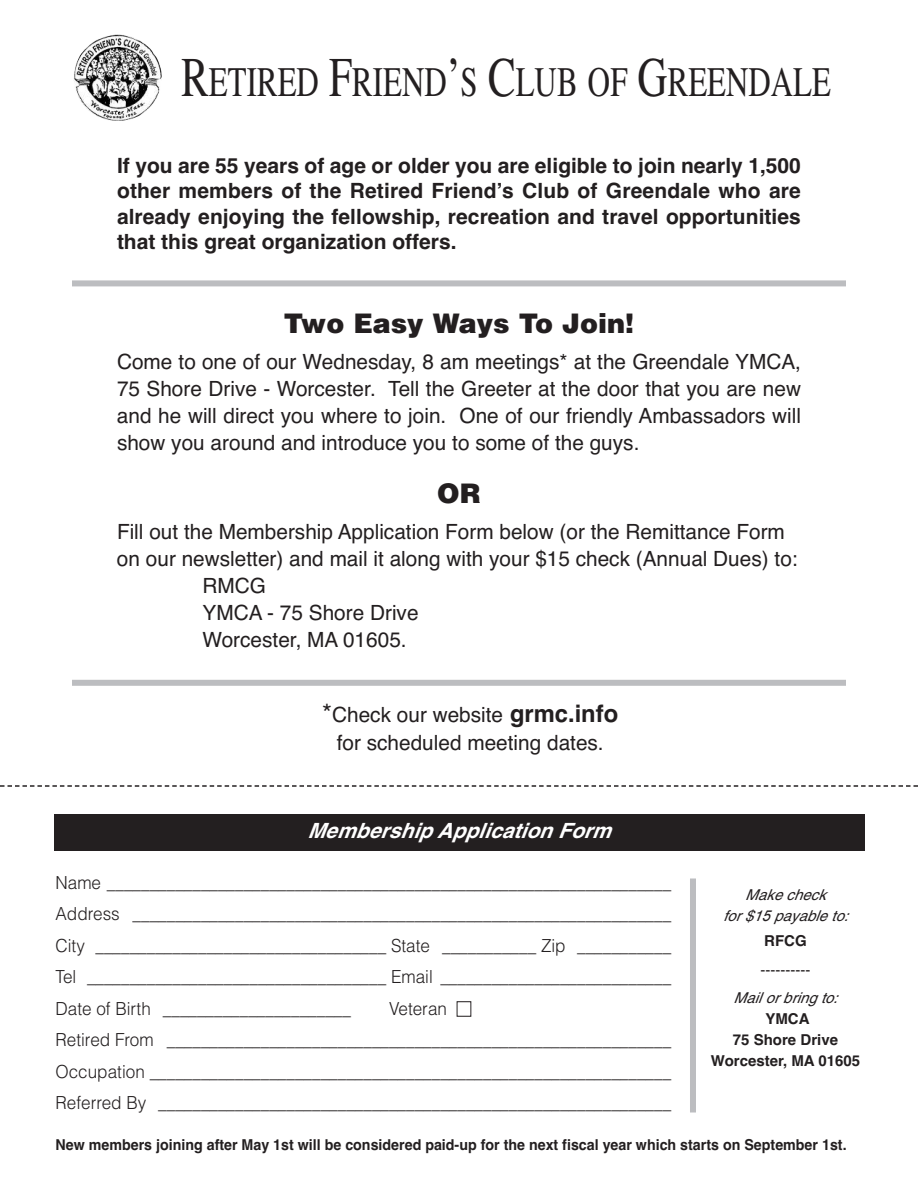
<style>
.page{position:relative;width:918px;height:1188px;background:#fff}
.page>*{position:absolute;margin:0;border:0;box-sizing:border-box;transform-origin:0 0}
.t1{font:900 27px "Helvetica";color:#231f20}
.t2{font:italic 700 21px "Helvetica";letter-spacing:.005em;color:#fff}
.t3{font:20.55px "Times";color:#231f20;scale:.74 1}
.t4{font:300 18px/31.5px "Helvetica";color:#231f20;text-align:justify;scale:.95 1}
.t5{font:italic 15px/21px "Helvetica";letter-spacing:.005em;color:#231f20;text-align:center}
.t6{font:10.2px "Helvetica";color:#231f20}
.t7{font:700 10.2px "Helvetica";letter-spacing:.005em;color:#231f20}
.t8{font:700 7.35px "Helvetica";color:#231f20;scale:.95 1}
.t9{font:700 7.35px "Helvetica";color:#231f20}
.t10{font:7.35px "Helvetica";color:#231f20}
.s1{font-size:27.3px}
.s2{font-size:12.45px}
.s3{font-weight:700;font-size:11.7px}
.s4{color:#fff}
.s5{font-family:"Arial"}
</style>
<div class="page">
<div style="left:72px;top:280px;width:774px;height:6px;background:#bcbdc0"></div>
<div style="left:72px;top:680px;width:774px;height:6px;background:#bcbdc0"></div>
<div style="left:54px;top:814px;width:810px;height:36px;background:#231f20"></div>
<svg style="left:0;top:785px;width:918px;height:2px"></svg>
<div style="left:690px;top:879px;width:6px;height:234px;background:#bcbdc0"></div>
<img style="left:74px;top:34px;width:88px;height:88px;border-radius:50%">
<p class="t3" style="left:181px;top:77px;width:880px"><span class="s1">R</span>ETIRED <span class="s1">F</span>RIEND<span class="s1">’</span>S <span class="s1">C</span>LUB OF <span class="s1">G</span>REENDALE</p>
<p class="t7" style="left:117px;top:163px;width:685px">If you are 55 years of age or older you are eligible to join nearly 1,500</p>
<p class="t7" style="left:117px;top:189px;width:685px">other members of the Retired Friend’s Club of Greendale who are</p>
<p class="t7" style="left:117px;top:214px;width:685px">already enjoying the fellowship, recreation and travel opportunities</p>
<p class="t7" style="left:117px;top:240px;width:341px">that this great organization offers.</p>
<h1 class="t1" style="left:284px;top:308px;width:352px">Two Easy Ways To Join!</h1>
<p class="t6" style="left:117px;top:360px;width:686px">Come to one of our Wednesday, 8 am meetings* at the Greendale YMCA,</p>
<p class="t6" style="left:117px;top:387px;width:686px">75 Shore Drive - Worcester. Tell the Greeter at the door that you are new</p>
<p class="t6" style="left:117px;top:414px;width:331px">and he will direct you where to join.</p>
<p class="t6" style="left:460px;top:414px;width:343px">One of our friendly Ambassadors will</p>
<p class="t6" style="left:117px;top:441px;width:524px">show you around and introduce you to some of the guys.</p>
<h1 class="t1" style="left:437px;top:478px;width:45px">OR</h1>
<p class="t6" style="left:117px;top:529px;width:669px">Fill out the Membership Application Form below (or the Remittance Form</p>
<p class="t6" style="left:117px;top:556px;width:682px">on our newsletter) and mail it along with your $15 check (Annual Dues) to:</p>
<p class="t6" style="left:202px;top:583px;width:65px">RMCG</p>
<p class="t6" style="left:202px;top:610px;width:218px">YMCA - 75 Shore Drive</p>
<p class="t6" style="left:202px;top:637px;width:206px">Worcester, MA 01605.</p>
<p class="t6" style="left:322px;top:712px;width:298px"><span class="s2">*</span>Check our website <span class="s3">grmc.info</span></p>
<p class="t6" style="left:337px;top:741px;width:268px">for scheduled meeting dates.</p>
<p class="t2" style="left:307px;top:823px;width:309px">Membership Application Form</p>
<p class="t4" style="left:56px;top:867px;width:650px">Name __________________________________________________________________ Address _______________________________________________________________ City __________________________________ State ___________ Zip ___________ Tel ___________________________________ Email ___________________________ Date of Birth ______________________</p>
<p class="t4" style="left:56px;top:993px;width:650px;text-align:left;text-indent:334px">Veteran <span class="s4">■<br></span>Retired From ___________________________________________________________ Occupation _____________________________________________________________ Referred By ____________________________________________________________</p>
<p class="t5" style="left:723px;top:886px;width:129px">Make check<br>for $1<span class="s5">5</span> payable to:</p>
<p class="t9" style="left:764px;top:940px;width:44px">RFCG</p>
<p class="t10" style="left:761px;top:968px;width:51px">----------</p>
<p class="t5" style="left:734px;top:989px;width:108px">Mail or bring to:</p>
<p class="t9" style="left:765px;top:1018px;width:46px">YMCA</p>
<p class="t9" style="left:733px;top:1039px;width:107px">75 Shore Drive</p>
<p class="t9" style="left:711px;top:1060px;width:151px">Worcester, MA 01605</p>
<p class="t8" style="left:56px;top:1143px;width:834px">New members joining after May 1st will be considered paid-up for the next fiscal year which starts on September 1st.</p>
</div>
